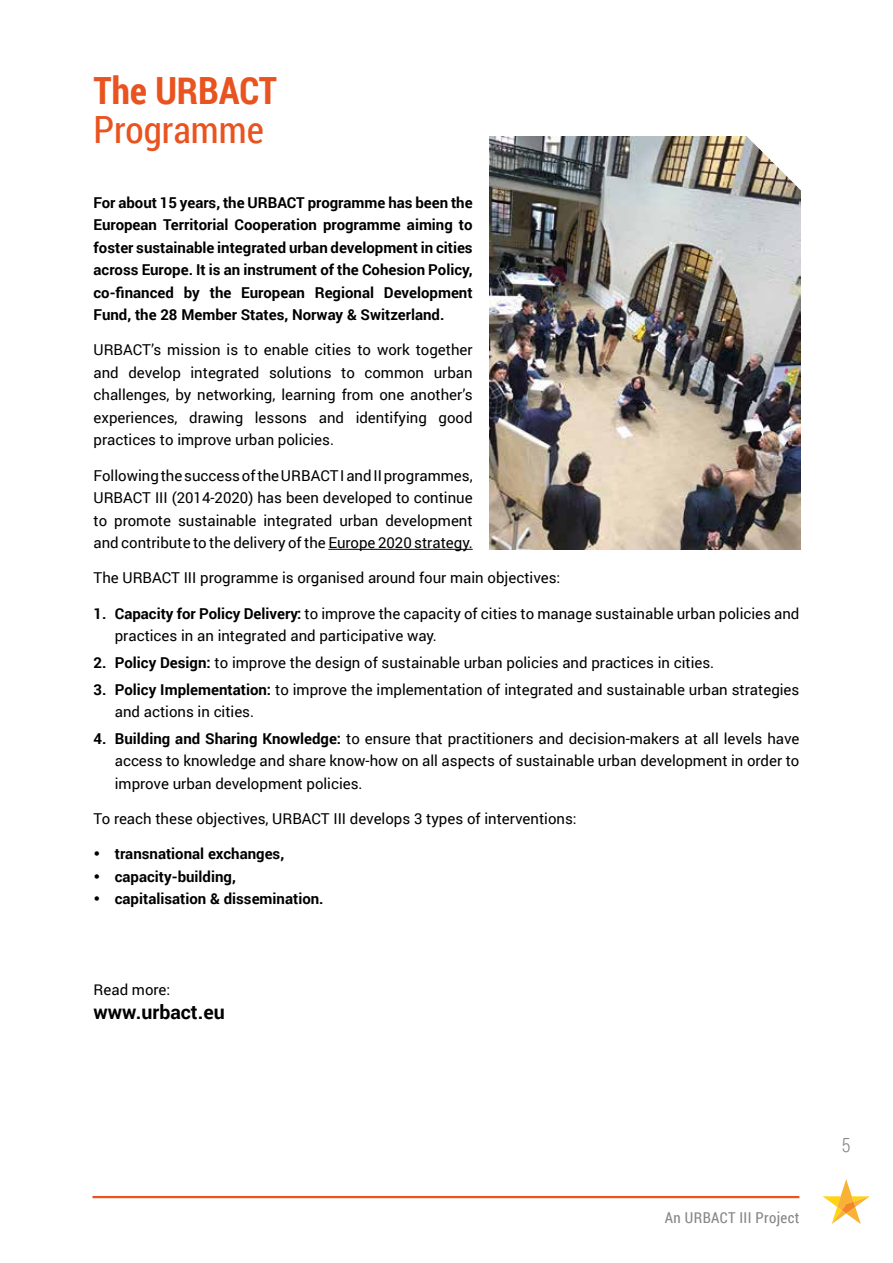
<style>
.page{position:relative;width:893px;height:1263px;background:#fff}
.page>*{position:absolute;margin:0;border:0;box-sizing:border-box;transform-origin:0 0}
.t1{font:700 37.5px "Roboto Condensed";color:#e95320}
.t2{font:37.5px "Roboto Condensed";color:#e95320}
.t3{font:700 19.5px "Roboto";color:#000}
.t4{font:300 19.5px "Roboto Condensed";color:#878787}
.t5{font:15px/22.5px "Roboto";color:#000;text-align:justify}
.t6{font:700 15px/22.5px "Roboto";color:#000;text-align:justify}
.t7{font:15px "Roboto Condensed";letter-spacing:.025em;color:#878787}
.s1{font-weight:700}
</style>
<div class="page">
<hr style="left:92px;top:1196px;width:707px;height:2px;background:#e95320">
<svg style="left:822px;top:1179px;width:48px;height:45px"></svg>
<hr style="left:328px;top:549px;width:145px;height:1px;background:#000">
<img style="left:490px;top:136px;width:310px;height:414px">
<img style="left:720px;top:136px;width:81px;height:80px">
<h1 class="t1" style="left:94px;top:64px;width:185px">The URBACT</h1>
<h1 class="t2" style="left:94px;top:104px;width:172px">Programme</h1>
<p class="t6" style="left:94px;top:190px;width:381px">For about 15 years, the URBACT programme has been the European Territorial Cooperation programme aiming to foster sustainable integrated urban development in cities across Europe. It is an instrument of the Cohesion Policy, co-financed by the European Regional Development Fund, the 28 Member States, Norway &amp; Switzerland.</p>
<p class="t5" style="left:94px;top:338px;width:381px">URBACT’s mission is to enable cities to work together and develop integrated solutions to common urban challenges, by networking, learning from one another’s experiences, drawing lessons and identifying good practices to improve urban policies.</p>
<p class="t5" style="left:94px;top:463px;width:381px">Following the success of the URBACT I and II programmes, URBACT III (2014-2020) has been developed to continue to promote sustainable integrated urban development and contribute to the delivery of the Europe 2020 strategy.</p>
<p class="t5" style="left:94px;top:566px;width:468px">The URBACT III programme is organised around four main objectives:</p>
<p class="t5" style="left:115px;top:601px;width:686px;text-indent:-21px"><span class="s1">1. Capacity for Policy Delivery:</span> to improve the capacity of cities to manage sustainable urban policies and practices in an integrated and participative way.</p>
<p class="t5" style="left:94px;top:651px;width:622px"><span class="s1">2. Policy Design:</span> to improve the design of sustainable urban policies and practices in cities.</p>
<p class="t5" style="left:115px;top:677px;width:686px;text-indent:-21px"><span class="s1">3. Policy Implementation:</span> to improve the implementation of integrated and sustainable urban strategies and actions in cities.</p>
<p class="t5" style="left:115px;top:727px;width:686px;text-indent:-21px"><span class="s1">4. Building and Sharing Knowledge:</span> to ensure that practitioners and decision-makers at all levels have access to knowledge and share know-how on all aspects of sustainable urban development in order to improve urban development policies.</p>
<p class="t5" style="left:94px;top:807px;width:485px">To reach these objectives, URBACT III develops 3 types of interventions:</p>
<p class="t6" style="left:94px;top:842px;width:192px">• transnational exchanges,</p>
<p class="t6" style="left:94px;top:865px;width:144px">• capacity-building,</p>
<p class="t6" style="left:94px;top:887px;width:232px">• capitalisation &amp; dissemination.</p>
<p class="t5" style="left:94px;top:977px;width:78px">Read more:</p>
<h2 class="t3" style="left:94px;top:998px;width:133px">www.urbact.eu</h2>
<p class="t7" style="left:665px;top:1207px;width:136px">An URBACT III Project</p>
<h2 class="t4" style="left:842px;top:1131px;width:11px">5</h2>
</div>
